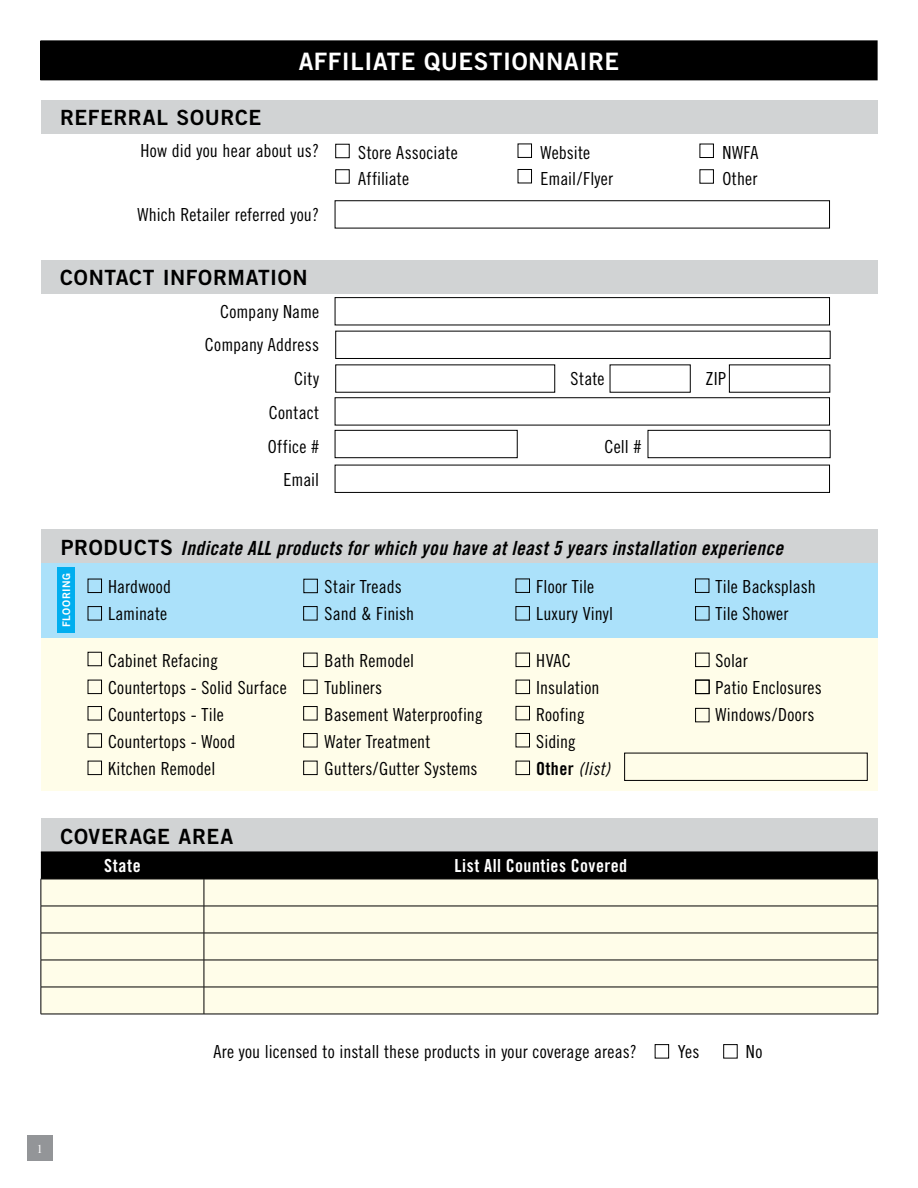
<style>
.page{position:relative;width:918px;height:1188px;background:#fff}
.page>*{position:absolute;margin:0;border:0;box-sizing:border-box;transform-origin:0 0}
.t1{font:24px "Trade Gothic Bold Two";letter-spacing:.025em;color:#fff}
.t2{font:21px "Trade Gothic Bold Two";letter-spacing:.03em;color:#000}
.t3{font:19.5px "Trade Gothic Bold Cond Twenty Obl";letter-spacing:.02em;color:#000}
.t4{font:18px/27px "Trade Gothic Cond Eighteen";letter-spacing:.005em;color:#000}
.t5{font:18px "Trade Gothic Bold Cond Twenty";letter-spacing:.03em;color:#fff}
.t6{font:18px "Trade Gothic Cond Eighteen Obl";color:#000}
.t7{font:12px "Times";color:#fff}
.t8{font:10.5px "Trade Gothic Bold Two";letter-spacing:.055em;color:#fff}
.s1{font-family:"Trade Gothic Bold Two";font-size:21px}
.s2{font-family:"Trade Gothic Bold Cond Twenty"}
</style>
<div class="page">
<div style="left:27px;top:1135px;width:26px;height:26px;background:#939598"></div>
<div style="left:41px;top:260px;width:837px;height:34px;background:#d1d3d4"></div>
<div style="left:41px;top:529px;width:837px;height:34px;background:#d1d3d4"></div>
<div style="left:41px;top:563px;width:837px;height:228px;background:#fffde9"></div>
<div style="left:624px;top:753px;width:244px;height:28px;border:1px solid #000"></div>
<div style="left:335px;top:465px;width:495px;height:28px;border:1px solid #000"></div>
<div style="left:335px;top:430px;width:183px;height:28px;border:1px solid #000"></div>
<div style="left:648px;top:430px;width:183px;height:28px;border:1px solid #000"></div>
<div style="left:335px;top:397px;width:495px;height:28px;border:1px solid #000"></div>
<div style="left:335px;top:297px;width:495px;height:28px;border:1px solid #000"></div>
<div style="left:335px;top:200px;width:495px;height:28px;border:1px solid #000"></div>
<div style="left:335px;top:144px;width:15px;height:14px;border:1px solid #000"></div>
<div style="left:335px;top:169px;width:15px;height:15px;border:1px solid #000"></div>
<div style="left:41px;top:100px;width:836px;height:34px;background:#d1d3d4"></div>
<div style="left:655px;top:1044px;width:14px;height:14px;border:1px solid #000"></div>
<div style="left:723px;top:1044px;width:15px;height:14px;border:1px solid #000"></div>
<div style="left:516px;top:653px;width:14px;height:14px;border:1px solid #000"></div>
<div style="left:516px;top:680px;width:14px;height:14px;border:1px solid #000"></div>
<div style="left:516px;top:761px;width:14px;height:14px;border:1px solid #000"></div>
<div style="left:695px;top:653px;width:15px;height:14px;border:1px solid #000"></div>
<div style="left:303px;top:653px;width:15px;height:14px;border:1px solid #000"></div>
<div style="left:303px;top:680px;width:15px;height:14px;border:1px solid #000"></div>
<div style="left:303px;top:706px;width:15px;height:14px;border:1px solid #000"></div>
<div style="left:303px;top:733px;width:15px;height:14px;border:1px solid #000"></div>
<div style="left:303px;top:761px;width:15px;height:14px;border:1px solid #000"></div>
<div style="left:41px;top:563px;width:836px;height:74px;background:#abe1fa"></div>
<div style="left:57px;top:568px;width:18px;height:65px;background:#00aeef"></div>
<div style="left:88px;top:579px;width:14px;height:14px;border:1px solid #000"></div>
<div style="left:88px;top:606px;width:14px;height:14px;border:1px solid #000"></div>
<div style="left:88px;top:652px;width:14px;height:14px;border:1px solid #000"></div>
<div style="left:88px;top:680px;width:14px;height:14px;border:1px solid #000"></div>
<div style="left:88px;top:706px;width:14px;height:14px;border:1px solid #000"></div>
<div style="left:88px;top:733px;width:14px;height:15px;border:1px solid #000"></div>
<div style="left:88px;top:761px;width:14px;height:14px;border:1px solid #000"></div>
<div style="left:41px;top:41px;width:836px;height:39px;background:#000"></div>
<div style="left:40px;top:40px;width:838px;height:40px;border:1px solid #000"></div>
<div style="left:41px;top:818px;width:837px;height:34px;background:#d1d3d4"></div>
<hr style="left:41px;top:1014px;width:163px;height:1px;background:#000">
<hr style="left:204px;top:1014px;width:674px;height:1px;background:#000">
<svg style="left:41px;top:852px;width:838px;height:162px;background:#cccaba"></svg>
<div style="left:518px;top:144px;width:14px;height:14px;border:1px solid #000"></div>
<div style="left:518px;top:169px;width:14px;height:14px;border:1px solid #000"></div>
<div style="left:303px;top:579px;width:15px;height:14px;border:1px solid #000"></div>
<div style="left:303px;top:606px;width:15px;height:14px;border:1px solid #000"></div>
<div style="left:516px;top:579px;width:14px;height:14px;border:1px solid #000"></div>
<div style="left:516px;top:606px;width:14px;height:14px;border:1px solid #000"></div>
<div style="left:695px;top:579px;width:14px;height:14px;border:1px solid #000"></div>
<div style="left:695px;top:606px;width:14px;height:14px;border:1px solid #000"></div>
<div style="left:516px;top:706px;width:14px;height:14px;border:1px solid #000"></div>
<div style="left:516px;top:733px;width:14px;height:14px;border:1px solid #000"></div>
<div style="left:695px;top:708px;width:14px;height:14px;border:1px solid #000"></div>
<div style="left:695px;top:680px;width:15px;height:14px;border:1px solid #000"></div>
<div style="left:335px;top:331px;width:496px;height:28px;border:1px solid #000"></div>
<div style="left:700px;top:144px;width:14px;height:14px;border:1px solid #000"></div>
<div style="left:700px;top:169px;width:14px;height:15px;border:1px solid #000"></div>
<h1 class="t1" style="left:299px;top:47px;width:322px">AFFILIATE QUESTIONNAIRE</h1>
<p class="t2" style="left:60px;top:105px;width:203px">REFERRAL SOURCE</p>
<p class="t4" style="left:141px;top:137px;width:180px">How did you hear about us?</p>
<p class="t4" style="left:137px;top:201px;width:183px">Which Retailer referred you?</p>
<p class="t4" style="left:358px;top:139px;width:101px">Store Associate</p>
<p class="t4" style="left:541px;top:139px;width:51px">Website</p>
<p class="t4" style="left:358px;top:165px;width:52px">Affiliate</p>
<p class="t4" style="left:541px;top:165px;width:74px">Email/Flyer</p>
<p class="t4" style="left:722px;top:140px;width:37px;line-height:25.5px">NWFA<br>Other</p>
<p class="t2" style="left:60px;top:265px;width:249px">CONTACT INFORMATION</p>
<p class="t4" style="left:205px;top:294px;width:116px;line-height:33.8px;text-align:right">Company Name<br>Company Address<br>City</p>
<p class="t4" style="left:268px;top:395px;width:53px;line-height:33.8px">Contact<br>Office #</p>
<p class="t4" style="left:284px;top:466px;width:37px">Email</p>
<p class="t4" style="left:571px;top:365px;width:36px">State</p>
<p class="t4" style="left:706px;top:365px;width:22px">ZIP</p>
<p class="t4" style="left:605px;top:432px;width:39px">Cell #</p>
<p class="t3" style="left:61px;top:536px;width:724px"><span class="s1">PRODUCTS</span> Indicate ALL products for which you have at least 5 years installation experience</p>
<p class="t8" style="left:60px;top:627px;width:56px;rotate:-90deg">FLOORING</p>
<p class="t4" style="left:108px;top:573px;width:65px">Hardwood<br>Laminate</p>
<p class="t4" style="left:108px;top:647px;width:180px">Cabinet Refacing<br>Countertops - Solid Surface<br>Countertops - Tile<br>Countertops - Wood<br>Kitchen Remodel</p>
<p class="t4" style="left:325px;top:573px;width:91px">Stair Treads<br>Sand &amp; Finish</p>
<p class="t4" style="left:325px;top:647px;width:160px">Bath Remodel<br>Tubliners<br>Basement Waterproofing<br>Water Treatment<br>Gutters/Gutter Systems</p>
<p class="t4" style="left:536px;top:573px;width:79px">Floor Tile<br>Luxury Vinyl</p>
<p class="t4" style="left:536px;top:647px;width:65px">HVAC<br>Insulation<br>Roofing<br>Siding</p>
<p class="t6" style="left:536px;top:758px;width:75px"><span class="s2">Other</span> (list)</p>
<p class="t2" style="left:60px;top:823px;width:174px">COVERAGE AREA</p>
<p class="t5" style="left:104px;top:855px;width:38px">State</p>
<p class="t5" style="left:455px;top:855px;width:174px">List All Counties Covered</p>
<p class="t4" style="left:716px;top:573px;width:102px">Tile Backsplash<br>Tile Shower</p>
<p class="t4" style="left:716px;top:647px;width:108px">Solar<br>Patio Enclosures<br>Windows/Doors</p>
<p class="t7" style="left:37px;top:1137px;width:7px">1</p>
<p class="t4" style="left:213px;top:1038px;width:425px">Are you licensed to install these products in your coverage areas?</p>
<p class="t4" style="left:678px;top:1038px;width:23px">Yes</p>
<p class="t4" style="left:746px;top:1038px;width:18px">No</p>
</div>
